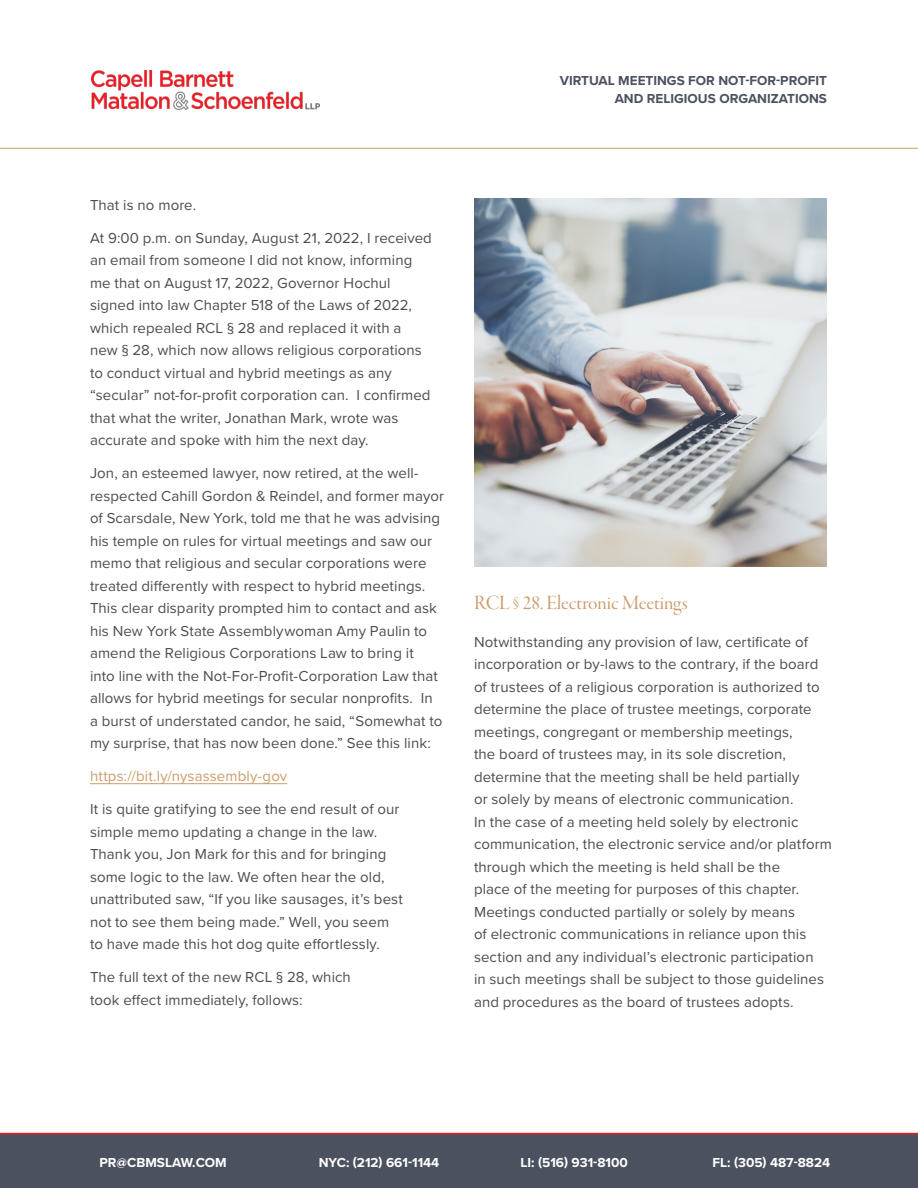
<style>
.page{position:relative;width:918px;height:1188px;background:#fff}
.page>*{position:absolute;margin:0;border:0;box-sizing:border-box;transform-origin:0 0}
.t1{font:21px "Garamond Premr Pro Disp";color:#cc9c6b}
.t2{font:15px/22.5px "Proxima Nova";letter-spacing:.005em;color:#4d4d4d}
.t3{font:15px "Proxima Nova";letter-spacing:.01em;color:#cc9c6b}
.t4{font:700 13.5px "Proxima Nova";color:#fff}
.t5{font:700 13.5px/18px "Proxima Nova";color:#4b515f;text-align:right}
</style>
<div class="page">
<div style="left:0;top:1133px;width:918px;height:55px;background:#4b515f"></div>
<img style="left:91px;top:71px;width:228px;height:38px">
<hr style="left:0;top:148px;width:918px;height:1px;background:#cc9c6b">
<hr style="left:90px;top:783px;width:197px;height:1px;background:#cc9c6b">
<img style="left:474px;top:198px;width:353px;height:369px">
<p class="t5" style="left:560px;top:71px;width:269px">VIRTUAL MEETINGS FOR NOT-FOR-PROFIT<br>AND RELIGIOUS ORGANIZATIONS</p>
<p class="t2" style="left:90px;top:193px;width:108px">That is no more.</p>
<p class="t2" style="left:90px;top:226px;width:343px">At 9:00 p.m. on Sunday, August 21, 2022, I received an email from someone I did not know, informing me that on August 17, 2022, Governor Hochul signed into law Chapter 518 of the Laws of 2022, which repealed RCL § 28 and replaced it with a new § 28, which now allows religious corporations to conduct virtual and hybrid meetings as any “secular” not-for-profit corporation can. I confirmed that what the writer, Jonathan Mark, wrote was accurate and spoke with him the next day.</p>
<p class="t2" style="left:90px;top:461px;width:355px">Jon, an esteemed lawyer, now retired, at the well&shy;respected Cahill Gordon &amp; Reindel, and former mayor of Scarsdale, New York, told me that he was advising his temple on rules for virtual meetings and saw our memo that religious and secular corporations were treated differently with respect to hybrid meetings.<br>This clear disparity prompted him to contact and ask his New York State Assemblywoman Amy Paulin to amend the Religious Corporations Law to bring it<br>into line with the Not-For-Profit-Corporation Law that allows for hybrid meetings for secular nonprofits. In a burst of understated candor, he said, “Somewhat to my surprise, that has now been done.” See this link:</p>
<p class="t3" style="left:90px;top:765px;width:199px">https://bit.ly/nysassembly-gov</p>
<p class="t2" style="left:90px;top:797px;width:314px">It is quite gratifying to see the end result of our simple memo updating a change in the law.<br>Thank you, Jon Mark for this and for bringing some logic to the law. We often hear the old, unattributed saw, “If you like sausages, it’s best not to see them being made.” Well, you seem to have made this hot dog quite effortlessly.</p>
<p class="t2" style="left:90px;top:965px;width:262px">The full text of the new RCL § 28, which took effect immediately, follows:</p>
<h1 class="t1" style="left:474px;top:591px;width:215px">RCL § 28. Electronic Meetings</h1>
<p class="t2" style="left:474px;top:630px;width:360px">Notwithstanding any provision of law, certificate of incorporation or by-laws to the contrary, if the board of trustees of a religious corporation is authorized to determine the place of trustee meetings, corporate meetings, congregant or membership meetings,<br>the board of trustees may, in its sole discretion, determine that the meeting shall be held partially<br>or solely by means of electronic communication.<br>In the case of a meeting held solely by electronic communication, the electronic service and/or platform through which the meeting is held shall be the<br>place of the meeting for purposes of this chapter.<br>Meetings conducted partially or solely by means<br>of electronic communications in reliance upon this section and any individual’s electronic participation<br>in such meetings shall be subject to those guidelines and procedures as the board of trustees adopts.</p>
<p class="t4" style="left:99px;top:1152px;width:129px">PR@CBMSLAW.COM</p>
<p class="t4" style="left:319px;top:1152px;width:122px">NYC: (212) 661-1144</p>
<p class="t4" style="left:521px;top:1152px;width:109px">LI: (516) 931-8100</p>
<p class="t4" style="left:712px;top:1152px;width:119px">FL: (305) 487-8824</p>
</div>
